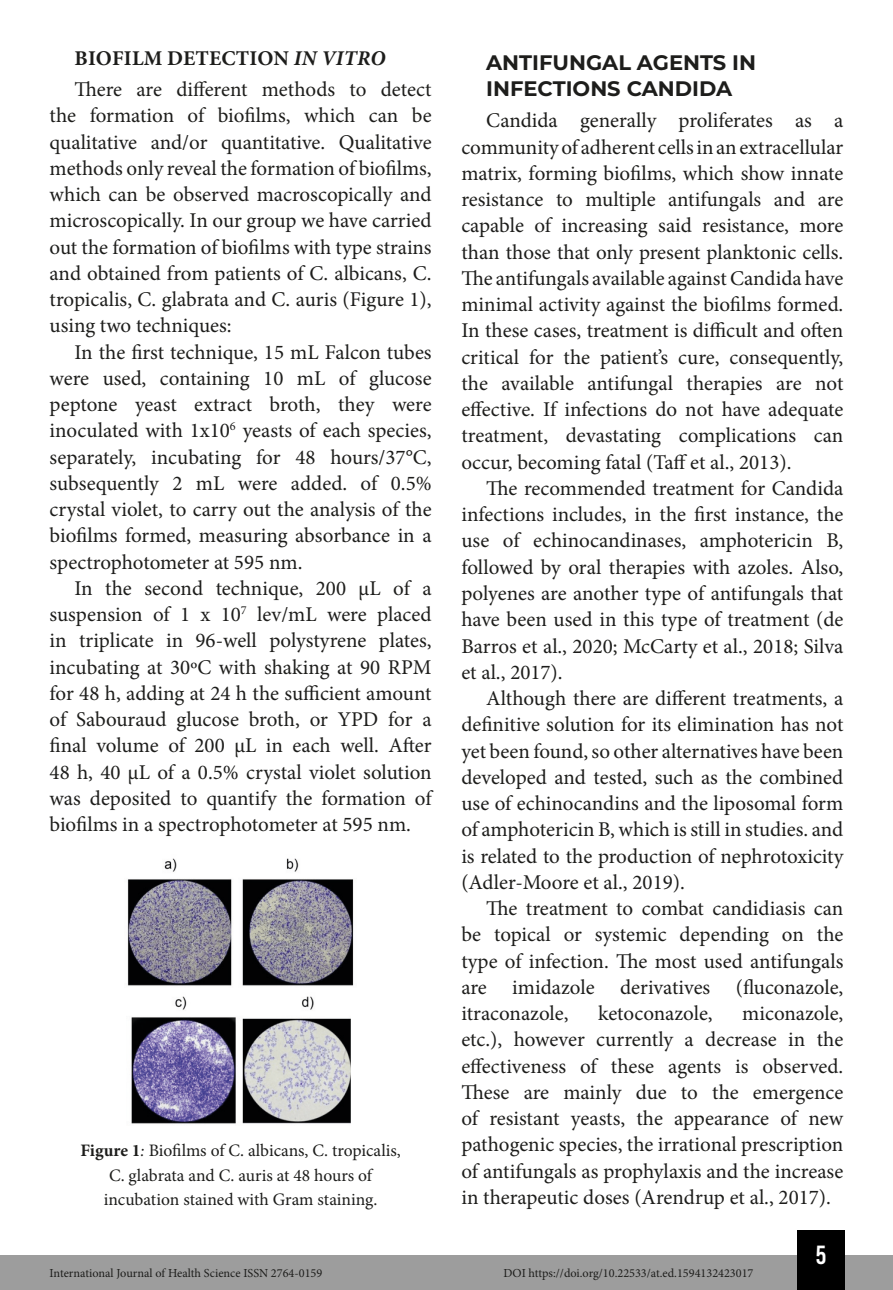
<style>
.page{position:relative;width:893px;height:1290px;background:#fff}
.page>*{position:absolute;margin:0;border:0;box-sizing:border-box;transform-origin:0 0}
.t1{font:26.25px "Bebas Kai";color:#fff}
.t2{font:21px/26.2px "Minion Pro";color:#1d1d1b;text-align:justify}
.t3{font:700 21px/26.2px "Montserrat";color:#1d1d1b}
.t4{font:17.5px/24.5px "Minion Pro";letter-spacing:-.005em;color:#1d1d1b;text-align:center}
.t5{font:12.25px "Minion Pro";color:#1d1d1b}
.s1{font-weight:700}
.s2{font-weight:700;font-style:italic}
.s3{font-style:italic}
</style>
<div class="page">
<div style="left:0;top:1255px;width:893px;height:35px;background:#9d9d9d"></div>
<div style="left:797px;top:1230px;width:48px;height:60px;background:#000"></div>
<img style="left:127px;top:858px;width:227px;height:128px">
<img style="left:131px;top:996px;width:219px;height:128px">
<p class="t2" style="left:74px;top:43px;width:359px;line-height:31.2px"><span class="s1">BIOFILM DETECTION</span> <span class="s2">IN VITRO<br></span>There are different methods to detect</p>
<p class="t2" style="left:50px;top:103px;width:384px">the formation of biofilms, which can be qualitative and/or quantitative. Qualitative methods only reveal the formation of biofilms, which can be observed macroscopically and microscopically. In our group we have carried out the formation of biofilms with type strains and obtained from patients of C. albicans, C. tropicalis, C. glabrata and C. auris (Figure 1), using two techniques:</p>
<p class="t2" style="left:50px;top:339px;width:384px;text-indent:25px">In the first technique, 15 mL Falcon tubes were used, containing 10 mL of glucose peptone yeast extract broth, they were inoculated with 1x10<sup>6</sup> yeasts of each species, separately, incubating for 48 hours/37°C, subsequently 2 mL were added. of 0.5% crystal violet, to carry out the analysis of the biofilms formed, measuring absorbance in a spectrophotometer at 595 nm.</p>
<p class="t2" style="left:50px;top:575px;width:384px;text-indent:25px">In the second technique, 200 µL of a suspension of 1 x 10<sup>7</sup> lev/mL were placed in triplicate in 96-well polystyrene plates, incubating at 30ºC with shaking at 90 RPM for 48 h, adding at 24 h the sufficient amount of Sabouraud glucose broth, or YPD for a final volume of 200 µL in each well. After 48 h, 40 µL of a 0.5% crystal violet solution was deposited to quantify the formation of biofilms in a spectrophotometer at 595 nm.</p>
<p class="t4" style="left:80px;top:1138px;width:322px"><span class="s1">Figure 1</span><span class="s3">:</span> Biofilms of C. albicans, C. tropicalis,<br>C. glabrata and C. auris at 48 hours of incubation stained with Gram staining.</p>
<p class="t3" style="left:486px;top:48px;width:271px">ANTIFUNGAL AGENTS IN<br>INFECTIONS CANDIDA</p>
<p class="t2" style="left:461px;top:108px;width:384px;text-indent:25px">Candida generally proliferates as a community of adherent cells in an extracellular matrix, forming biofilms, which show innate resistance to multiple antifungals and are capable of increasing said resistance, more than those that only present planktonic cells.<br>The antifungals available against Candida have minimal activity against the biofilms formed.<br>In these cases, treatment is difficult and often critical for the patient’s cure, consequently, the available antifungal therapies are not effective. If infections do not have adequate treatment, devastating complications can occur, becoming fatal (Taff et al., 2013).</p>
<p class="t2" style="left:461px;top:475px;width:384px;text-indent:25px">The recommended treatment for Candida infections includes, in the first instance, the use of echinocandinases, amphotericin B, followed by oral therapies with azoles. Also, polyenes are another type of antifungals that have been used in this type of treatment (de Barros et al., 2020; McCarty et al., 2018; Silva et al., 2017).</p>
<p class="t2" style="left:461px;top:685px;width:384px;text-indent:25px">Although there are different treatments, a definitive solution for its elimination has not yet been found, so other alternatives have been developed and tested, such as the combined use of echinocandins and the liposomal form of amphotericin B, which is still in studies. and is related to the production of nephrotoxicity (Adler-Moore et al., 2019).</p>
<p class="t2" style="left:461px;top:895px;width:383px;text-indent:25px">The treatment to combat candidiasis can be topical or systemic depending on the type of infection. The most used antifungals are imidazole derivatives (fluconazole, itraconazole,</p>
<p class="t2" style="left:461px;top:1000px;width:383px;text-indent:281px">miconazole, etc.), however currently a decrease in the effectiveness of these agents is observed.<br>These are mainly due to the emergence of resistant yeasts, the appearance of new pathogenic species, the irrational prescription of antifungals as prophylaxis and the increase in therapeutic doses (Arendrup et al., 2017).</p>
<p class="t2" style="left:598px;top:1000px;width:116px">ketoconazole,</p>
<p class="t1" style="left:816px;top:1241px;width:12px">5</p>
<p class="t5" style="left:50px;top:1265px;width:274px">International Journal of Health Science ISSN 2764-0159</p>
<p class="t5" style="left:503px;top:1265px;width:252px">DOI https://doi.org/10.22533/at.ed.1594132423017</p>
</div>
